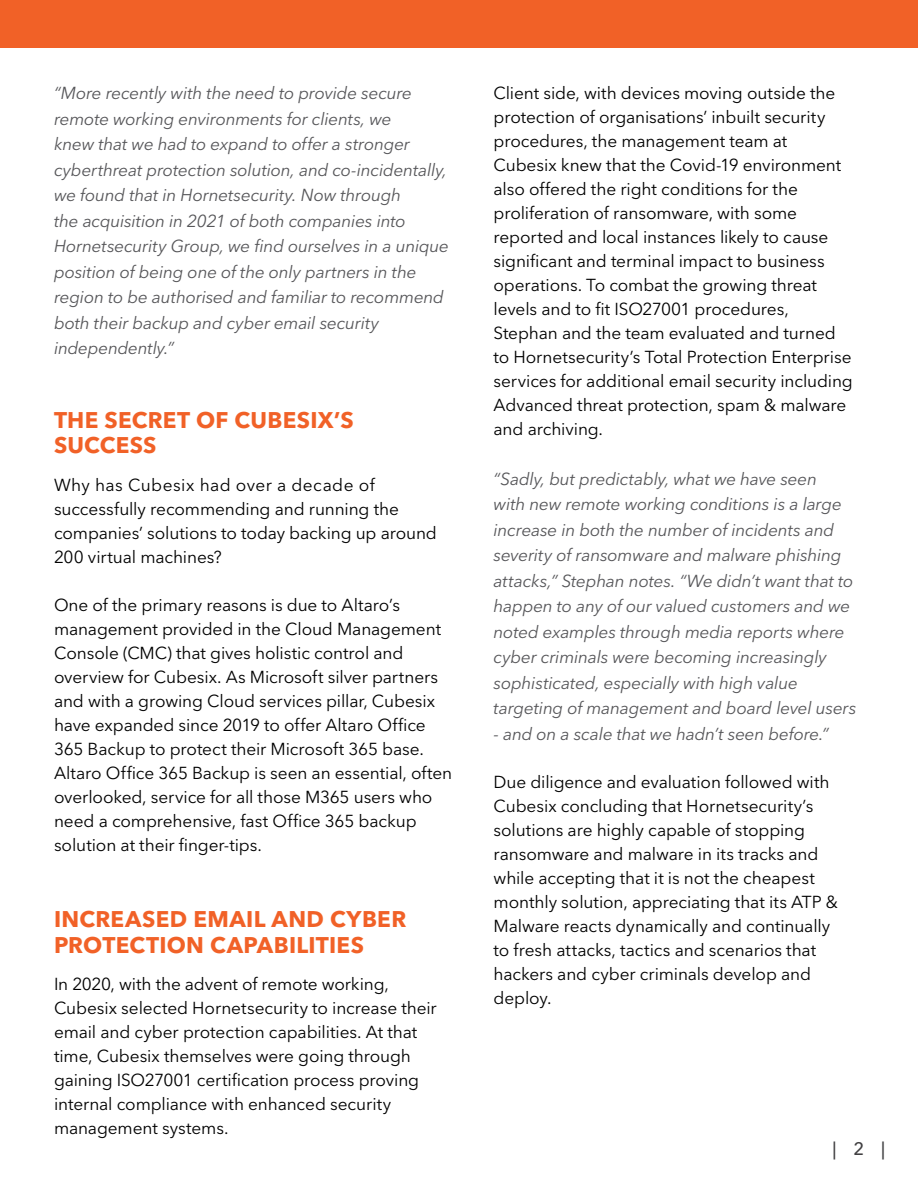
<style>
.page{position:relative;width:918px;height:1188px;background:#fff}
.page>*{position:absolute;margin:0;border:0;box-sizing:border-box;transform-origin:0 0}
.t1{font:700 22.5px/25.5px "Avenir Next LT Pro";letter-spacing:.015em;color:#f16127}
.t2{font:500 18px "Avenir Next LT Pro";color:#414042}
.t3{font:17.25px/24px "Avenir Next LT Pro";letter-spacing:-.005em;color:#000}
.t4{font:italic 17.25px/25.5px "Avenir Next LT Pro";letter-spacing:-.015em;color:#565659}
</style>
<div class="page">
<div style="left:0;top:0;width:918px;height:48px;background:#f16127"></div>
<p class="t4" style="left:54px;top:81px;width:397px">“More recently with the need to provide secure remote working environments for clients, we<br>knew that we had to expand to offer a stronger cyberthreat protection solution, and co-incidentally, we found that in Hornetsecurity. Now through<br>the acquisition in 2021 of both companies into Hornetsecurity Group, we find ourselves in a unique position of being one of the only partners in the region to be authorised and familiar to recommend both their backup and cyber email security independently.”</p>
<h1 class="t1" style="left:54px;top:407px;width:301px">THE SECRET OF CUBESIX’S<br>SUCCESS</h1>
<p class="t3" style="left:54px;top:473px;width:384px">Why has Cubesix had over a decade of successfully recommending and running the companies’ solutions to today backing up around 200 virtual machines?</p>
<p class="t3" style="left:54px;top:593px;width:400px">One of the primary reasons is due to Altaro’s management provided in the Cloud Management Console (CMC) that gives holistic control and overview for Cubesix. As Microsoft silver partners and with a growing Cloud services pillar, Cubesix have expanded since 2019 to offer Altaro Office 365 Backup to protect their Microsoft 365 base.<br>Altaro Office 365 Backup is seen an essential, often overlooked, service for all those M365 users who need a comprehensive, fast Office 365 backup solution at their finger-tips.</p>
<h1 class="t1" style="left:54px;top:907px;width:354px">INCREASED EMAIL AND CYBER<br>PROTECTION CAPABILITIES</h1>
<p class="t3" style="left:54px;top:972px;width:384px">In 2020, with the advent of remote working, Cubesix selected Hornetsecurity to increase their email and cyber protection capabilities. At that time, Cubesix themselves were going through gaining ISO27001 certification process proving internal compliance with enhanced security management systems.</p>
<p class="t3" style="left:494px;top:81px;width:361px">Client side, with devices moving outside the protection of organisations’ inbuilt security procedures, the management team at Cubesix knew that the Covid-19 environment also offered the right conditions for the proliferation of ransomware, with some reported and local instances likely to cause significant and terminal impact to business operations. To combat the growing threat levels and to fit ISO27001 procedures, Stephan and the team evaluated and turned to Hornetsecurity’s Total Protection Enterprise services for additional email security including Advanced threat protection, spam &amp; malware and archiving.</p>
<p class="t4" style="left:494px;top:466px;width:364px">“Sadly, but predictably, what we have seen<br>with new remote working conditions is a large increase in both the number of incidents and severity of ransomware and malware phishing attacks,” Stephan notes. “We didn’t want that to happen to any of our valued customers and we noted examples through media reports where cyber criminals were becoming increasingly sophisticated, especially with high value targeting of management and board level users</p>
<p class="t4" style="left:494px;top:721px;width:337px">- and on a scale that we hadn’t seen before.”</p>
<p class="t3" style="left:494px;top:770px;width:346px">Due diligence and evaluation followed with Cubesix concluding that Hornetsecurity’s solutions are highly capable of stopping ransomware and malware in its tracks and while accepting that it is not the cheapest monthly solution, appreciating that its ATP &amp; Malware reacts dynamically and continually to fresh attacks, tactics and scenarios that hackers and cyber criminals develop and deploy.</p>
<p class="t2" style="left:832px;top:1138px;width:54px">| 2 |</p>
</div>
